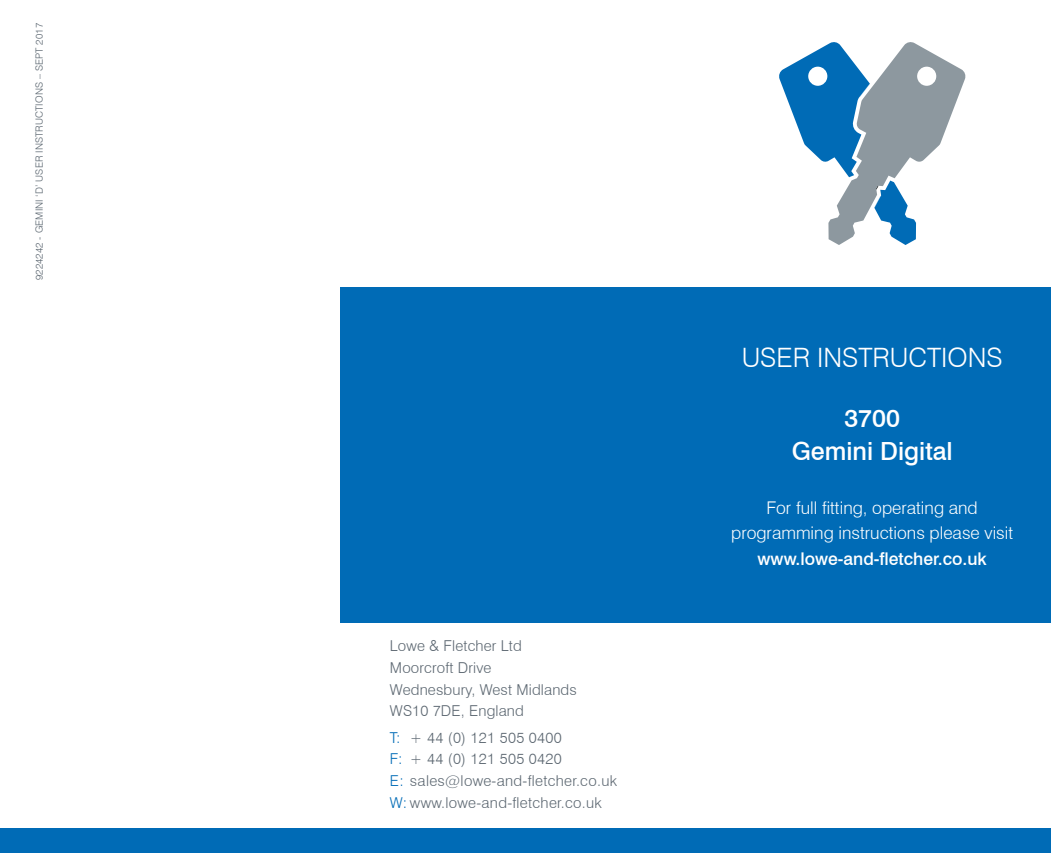
<style>
.page{position:relative;width:1051px;height:853px;background:#fff}
.page>*{position:absolute;margin:0;border:0;box-sizing:border-box;transform-origin:0 0}
.t1{font:300 26.75px "Swiss 721 BT";color:#fff}
.t2{font:500 25px/32.5px "Swiss 721 BT";color:#fff;text-align:center}
.t3{font:300 17.5px/25px "Swiss 721 BT";color:#fff;text-align:center}
.t4{font:500 17.5px "Swiss 721 BT";color:#fff}
.t5{font:300 15px/21.8px "Swiss 721 BT";letter-spacing:.01em;color:#5c6771}
.t6{font:300 10px "Swiss 721 BT";letter-spacing:.01em;color:#5c6771}
.s1{color:#006bb6}
</style>
<div class="page">
<svg style="left:779px;top:42px;width:187px;height:203px"></svg>
<div style="left:340px;top:287px;width:710px;height:335px;background:#006bb6"></div>
<div style="left:0;top:827px;width:1050px;height:25px;background:#006bb6"></div>
<p class="t6" style="left:33px;top:280px;width:258px;rotate:-90deg">9224242 - GEMINI ‘D’ USER INSTRUCTIONS – SEPT 2017</p>
<p class="t5" style="left:390px;top:634px;width:188px">Lowe &amp; Fletcher Ltd<br>Moorcroft Drive<br>Wednesbury, West Midlands<br>WS10 7DE, England</p>
<p class="t5" style="left:390px;top:726px;width:228px"><span class="s1">T:</span> + 44 (0) 121 505 0400<br><span class="s1">F:</span> + 44 (0) 121 505 0420<br><span class="s1">E:</span> sales@lowe-and-fletcher.co.uk<br><span class="s1">W:</span> www.lowe-and-fletcher.co.uk</p>
<h1 class="t1" style="left:741px;top:340px;width:262px">USER INSTRUCTIONS</h1>
<h2 class="t2" style="left:791px;top:401px;width:162px">3700<br>Gemini Digital</h2>
<p class="t3" style="left:731px;top:495px;width:283px">For full fitting, operating and programming instructions please visit</p>
<p class="t4" style="left:757px;top:547px;width:231px">www.lowe-and-fletcher.co.uk</p>
</div>
